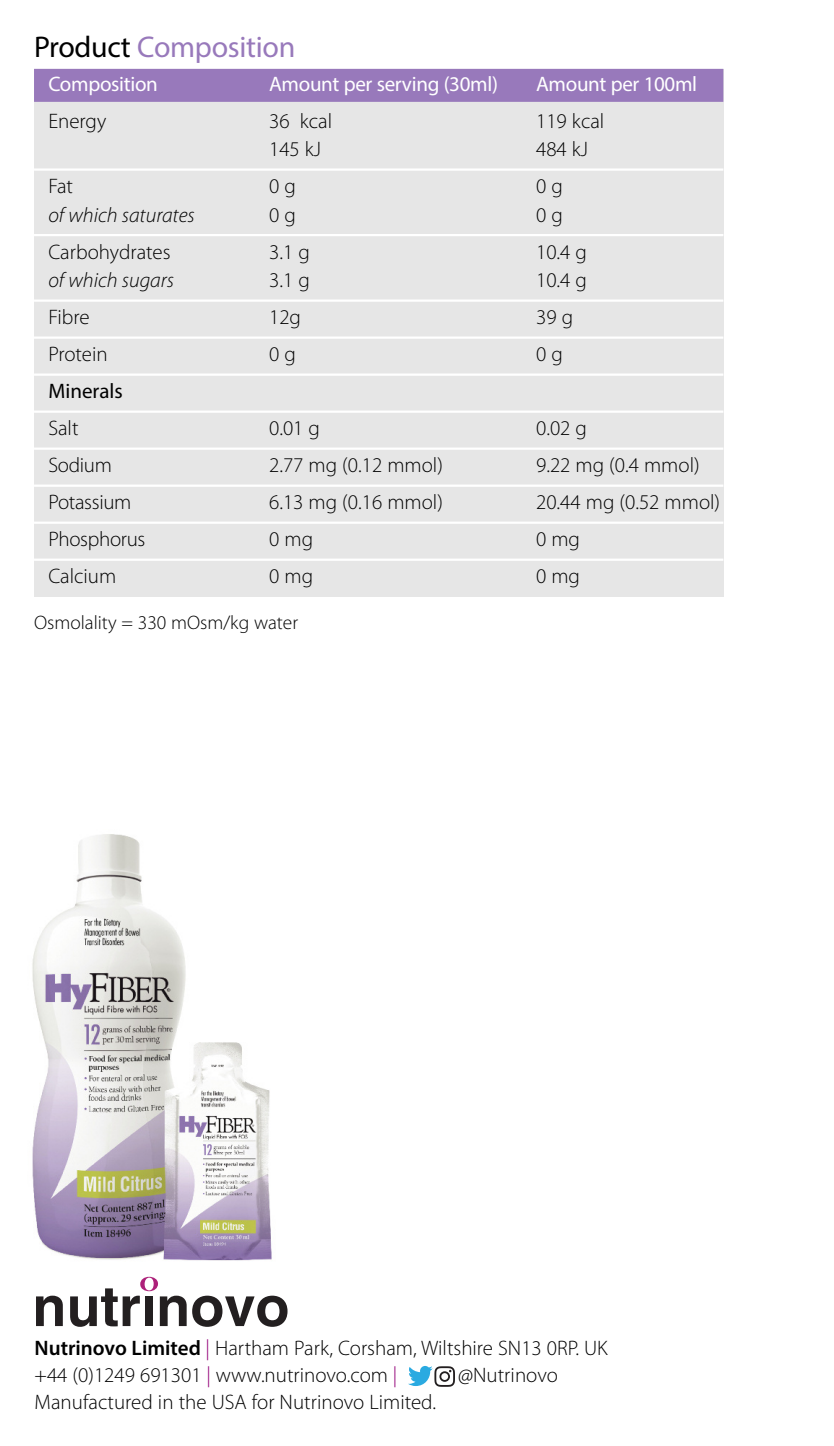
<style>
.page{position:relative;width:834px;height:1446px;background:#fff}
.page>*{position:absolute;margin:0;border:0;box-sizing:border-box;transform-origin:0 0}
.t1{font:30px "Myriad Pro";letter-spacing:-.01em;color:#9879bb}
.t2{font:300 21px/27px "Myriad Pro";color:#000}
.t3{font:21px "Myriad Pro";letter-spacing:-.015em;color:#fff}
.t4{font:italic 300 21px "Myriad Pro";color:#000}
.t5{font:21px "Myriad Pro";color:#000}
.t6{font:300 19.5px "Myriad Pro";color:#000}
.s1{color:#000}
.s2{font-weight:600}
.s3{color:#930078}
</style>
<div class="page">
<div style="left:34px;top:69px;width:689px;height:527px;background:#e6e6e6"></div>
<div style="left:34px;top:69px;width:689px;height:33px;background:#9879bb"></div>
<hr style="left:34px;top:168px;width:689px;height:3px;background:#fff">
<hr style="left:34px;top:234px;width:689px;height:2px;background:#fff">
<hr style="left:34px;top:299px;width:689px;height:3px;background:#fff">
<hr style="left:34px;top:336px;width:689px;height:3px;background:#fff">
<hr style="left:34px;top:373px;width:689px;height:3px;background:#fff">
<hr style="left:34px;top:410px;width:689px;height:3px;background:#fff">
<hr style="left:34px;top:447px;width:689px;height:3px;background:#fff">
<hr style="left:34px;top:484px;width:689px;height:3px;background:#fff">
<hr style="left:34px;top:521px;width:689px;height:3px;background:#fff">
<hr style="left:34px;top:558px;width:689px;height:3px;background:#fff">
<svg style="left:36px;top:1295px;width:27px;height:31px"></svg>
<svg style="left:70px;top:1277px;width:217px;height:50px"></svg>
<svg style="left:408px;top:1366px;width:47px;height:21px"></svg>
<img style="left:32px;top:834px;width:240px;height:427px">
<h1 class="t1" style="left:34px;top:35px;width:263px"><span class="s1">Product</span> Composition</h1>
<p class="t3" style="left:48px;top:76px;width:111px">Composition</p>
<p class="t3" style="left:269px;top:76px;width:230px">Amount per serving (30ml)</p>
<p class="t3" style="left:536px;top:76px;width:162px">Amount per 100ml</p>
<p class="t2" style="left:48px;top:109px;width:59px">Energy</p>
<p class="t2" style="left:269px;top:109px;width:65px">36 kcal</p>
<p class="t2" style="left:536px;top:109px;width:70px">119 kcal</p>
<p class="t2" style="left:269px;top:137px;width:53px">145 kJ</p>
<p class="t2" style="left:536px;top:137px;width:53px">484 kJ</p>
<p class="t2" style="left:48px;top:174px;width:26px">Fat</p>
<p class="t2" style="left:269px;top:174px;width:28px">0g</p>
<p class="t2" style="left:536px;top:174px;width:28px">0g</p>
<p class="t4" style="left:48px;top:207px;width:148px">of which saturates</p>
<p class="t2" style="left:269px;top:203px;width:28px">0g</p>
<p class="t2" style="left:536px;top:203px;width:28px">0g</p>
<p class="t2" style="left:48px;top:240px;width:124px">Carbohydrates</p>
<p class="t2" style="left:269px;top:240px;width:42px">3.1 g</p>
<p class="t2" style="left:536px;top:240px;width:52px">10.4 g</p>
<p class="t4" style="left:48px;top:272px;width:127px">of which sugars</p>
<p class="t2" style="left:269px;top:268px;width:42px">3.1 g</p>
<p class="t2" style="left:536px;top:268px;width:52px">10.4 g</p>
<p class="t2" style="left:48px;top:305px;width:43px">Fibre</p>
<p class="t2" style="left:269px;top:305px;width:33px">12g</p>
<p class="t2" style="left:536px;top:305px;width:38px">39 g</p>
<p class="t2" style="left:48px;top:342px;width:61px">Protein</p>
<p class="t2" style="left:269px;top:342px;width:28px">0g</p>
<p class="t2" style="left:536px;top:342px;width:28px">0g</p>
<p class="t5" style="left:48px;top:383px;width:76px">Minerals</p>
<p class="t2" style="left:48px;top:416px;width:32px">Salt</p>
<p class="t2" style="left:269px;top:416px;width:52px">0.01 g</p>
<p class="t2" style="left:536px;top:416px;width:52px">0.02 g</p>
<p class="t2" style="left:48px;top:453px;width:65px">Sodium</p>
<p class="t2" style="left:269px;top:453px;width:175px">2.77 mg (0.12 mmol)</p>
<p class="t2" style="left:536px;top:453px;width:165px">9.22 mg (0.4 mmol)</p>
<p class="t2" style="left:48px;top:490px;width:85px">Potassium</p>
<p class="t2" style="left:269px;top:490px;width:175px">6.13 mg (0.16 mmol)</p>
<p class="t2" style="left:536px;top:490px;width:185px">20.44 mg (0.52 mmol)</p>
<p class="t2" style="left:48px;top:527px;width:99px">Phosphorus</p>
<p class="t2" style="left:269px;top:527px;width:45px">0 mg</p>
<p class="t2" style="left:536px;top:527px;width:45px">0 mg</p>
<p class="t2" style="left:48px;top:564px;width:69px">Calcium</p>
<p class="t2" style="left:269px;top:564px;width:45px">0 mg</p>
<p class="t2" style="left:536px;top:564px;width:45px">0 mg</p>
<p class="t6" style="left:34px;top:615px;width:265px">Osmolality = 330 mOsm/kg water</p>
<p class="t2" style="left:35px;top:1336px;width:574px"><span class="s2">Nutrinovo Limited</span> <span class="s3">|</span> Hartham Park, Corsham, Wiltshire SN13 0RP. UK +44 (0)1249 691301 <span class="s3">|</span> www.nutrinovo.com <span class="s3">|</span></p>
<p class="t2" style="left:458px;top:1363px;width:101px">@Nutrinovo</p>
<p class="t2" style="left:35px;top:1390px;width:403px">Manufactured in the USA for Nutrinovo Limited.</p>
</div>
